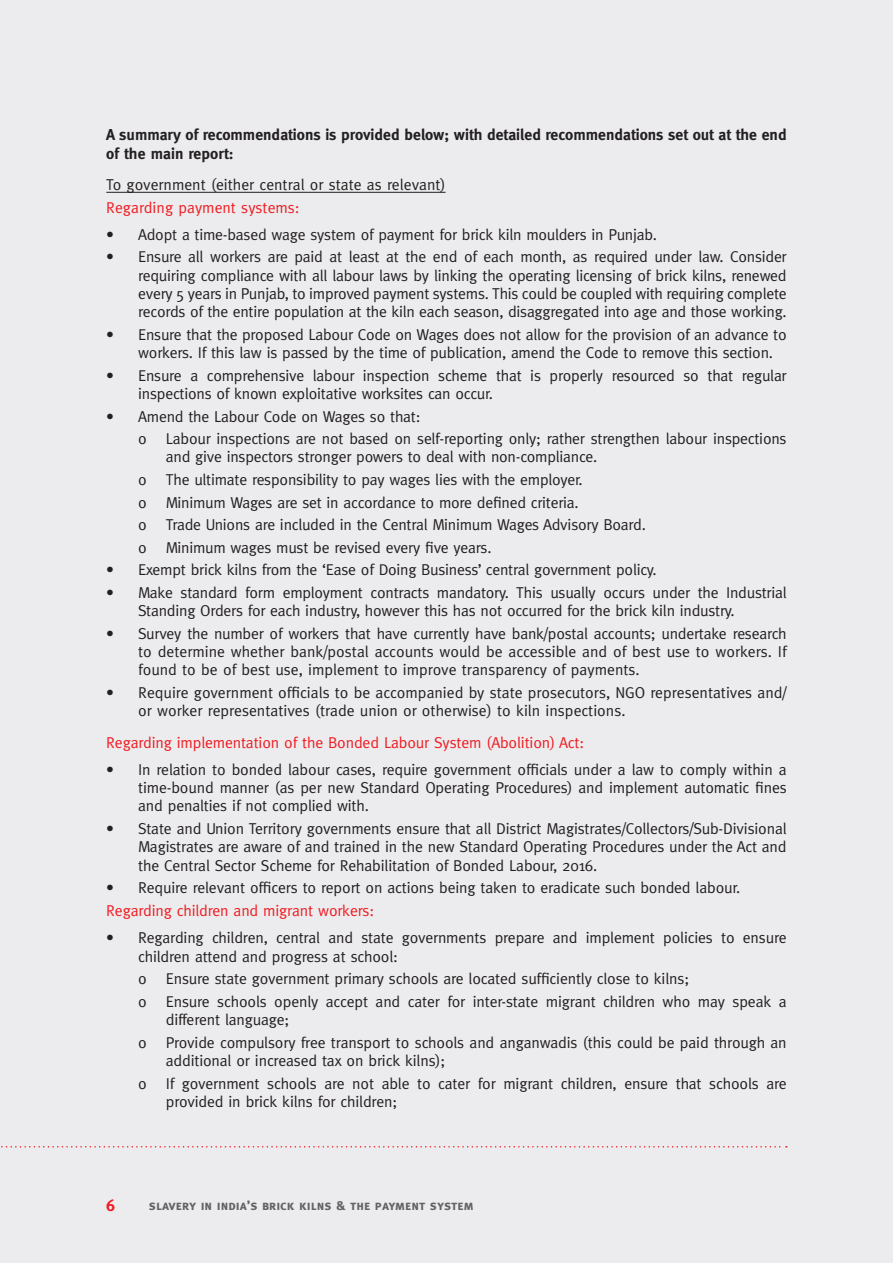
<style>
.page{position:relative;width:893px;height:1263px;background:#ececee}
.page>*{position:absolute;margin:0;border:0;box-sizing:border-box;transform-origin:0 0}
.t1{font:700 16.5px "Meta";color:#ee1d23}
.t2{font:15.75px/18.3px "Meta";letter-spacing:-.015em;color:#231f20}
.t3{font:15.75px "Meta";letter-spacing:-.01em;color:#ee1d23}
.t4{font:700 15.75px/18.8px "Meta";color:#231f20}
.t5{font:13.5px "Meta Bold Caps";color:#636366}
</style>
<div class="page">
<svg style="left:1px;top:1146px;width:786px;height:1px"></svg>
<hr style="left:106px;top:192px;width:340px;height:1px;background:#231f20">
<p class="t4" style="left:106px;top:125px;width:682px">A summary of recommendations is provided below; with detailed recommendations set out at the end of the main report:</p>
<p class="t2" style="left:106px;top:175px;width:341px">To government (either central or state as relevant)</p>
<p class="t3" style="left:106px;top:198px;width:195px">Regarding payment systems:</p>
<p class="t2" style="left:106px;top:225px;width:552px">• Adopt a time-based wage system of payment for brick kiln moulders in Punjab.</p>
<p class="t2" style="left:138px;top:248px;width:650px;text-align:justify;text-indent:-32px">• Ensure all workers are paid at least at the end of each month, as required under law. Consider requiring compliance with all labour laws by linking the operating licensing of brick kilns, renewed every 5 years in Punjab, to improved payment systems. This could be coupled with requiring complete records of the entire population at the kiln each season, disaggregated into age and those working.</p>
<p class="t2" style="left:138px;top:325px;width:650px;text-indent:-32px">• Ensure that the proposed Labour Code on Wages does not allow for the provision of an advance to workers. If this law is passed by the time of publication, amend the Code to remove this section.</p>
<p class="t2" style="left:138px;top:366px;width:650px;text-indent:-32px">• Ensure a comprehensive labour inspection scheme that is properly resourced so that regular inspections of known exploitative worksites can occur.</p>
<p class="t2" style="left:138px;top:405px;width:650px;line-height:22.5px;text-indent:-32px">• Amend the Labour Code on Wages so that:<br>o Labour inspections are not based on self-reporting only; rather strengthen labour inspections</p>
<p class="t2" style="left:138px;top:446px;width:509px;line-height:22.5px;text-indent:28px">and give inspectors stronger powers to deal with non-compliance.<br>o The ultimate responsibility to pay wages lies with the employer.<br>o Minimum Wages are set in accordance to more defined criteria.<br>o Trade Unions are included in the Central Minimum Wages Advisory Board. o Minimum wages must be revised every five years.</p>
<p class="t2" style="left:106px;top:560px;width:552px">• Exempt brick kilns from the ‘Ease of Doing Business’ central government policy.</p>
<p class="t2" style="left:138px;top:583px;width:650px;text-indent:-32px">• Make standard form employment contracts mandatory. This usually occurs under the Industrial<br>Standing Orders for each industry, however this has not occurred for the brick kiln industry.</p>
<p class="t2" style="left:138px;top:624px;width:650px;text-align:justify;text-indent:-32px">• Survey the number of workers that have currently have bank/postal accounts; undertake research to determine whether bank/postal accounts would be accessible and of best use to workers. If found to be of best use, implement to improve transparency of payments.</p>
<p class="t2" style="left:138px;top:683px;width:650px;text-indent:-32px">• Require government officials to be accompanied by state prosecutors, NGO representatives and/ or worker representatives (trade union or otherwise) to kiln inspections.</p>
<p class="t3" style="left:106px;top:733px;width:479px">Regarding implementation of the Bonded Labour System (Abolition) Act:</p>
<p class="t2" style="left:138px;top:760px;width:650px;text-align:justify;text-indent:-32px">• In relation to bonded labour cases, require government officials under a law to comply within a time-bound manner (as per new Standard Operating Procedures) and implement automatic fines and penalties if not complied with.</p>
<p class="t2" style="left:138px;top:819px;width:650px;text-align:justify;text-indent:-32px">• State and Union Territory governments ensure that all District Magistrates/Collectors/Sub-Divisional Magistrates are aware of and trained in the new Standard Operating Procedures under the Act and the Central Sector Scheme for Rehabilitation of Bonded Labour, 2016.</p>
<p class="t2" style="left:106px;top:878px;width:635px">• Require relevant officers to report on actions being taken to eradicate such bonded labour.</p>
<p class="t3" style="left:106px;top:902px;width:269px">Regarding children and migrant workers:</p>
<p class="t2" style="left:138px;top:929px;width:650px;text-indent:-32px">• Regarding children, central and state governments prepare and implement policies to ensure children attend and progress at school:</p>
<p class="t2" style="left:138px;top:967px;width:650px;line-height:22.5px">o Ensure state government primary schools are located sufficiently close to kilns;<br>o Ensure schools openly accept and cater for inter-state migrant children who may speak a</p>
<p class="t2" style="left:138px;top:1008px;width:650px;line-height:22.5px;text-indent:28px">different language;<br>o Provide compulsory free transport to schools and anganwadis (this could be paid through an</p>
<p class="t2" style="left:138px;top:1049px;width:650px;line-height:22.5px;text-indent:28px">additional or increased tax on brick kilns);<br>o If government schools are not able to cater for migrant children, ensure that schools are</p>
<p class="t2" style="left:166px;top:1092px;width:233px">provided in brick kilns for children;</p>
<p class="t1" style="left:106px;top:1196px;width:10px">6</p>
<p class="t5" style="left:149px;top:1197px;width:326px">slavery in india’s brick kilns &amp; the payment system</p>
</div>
